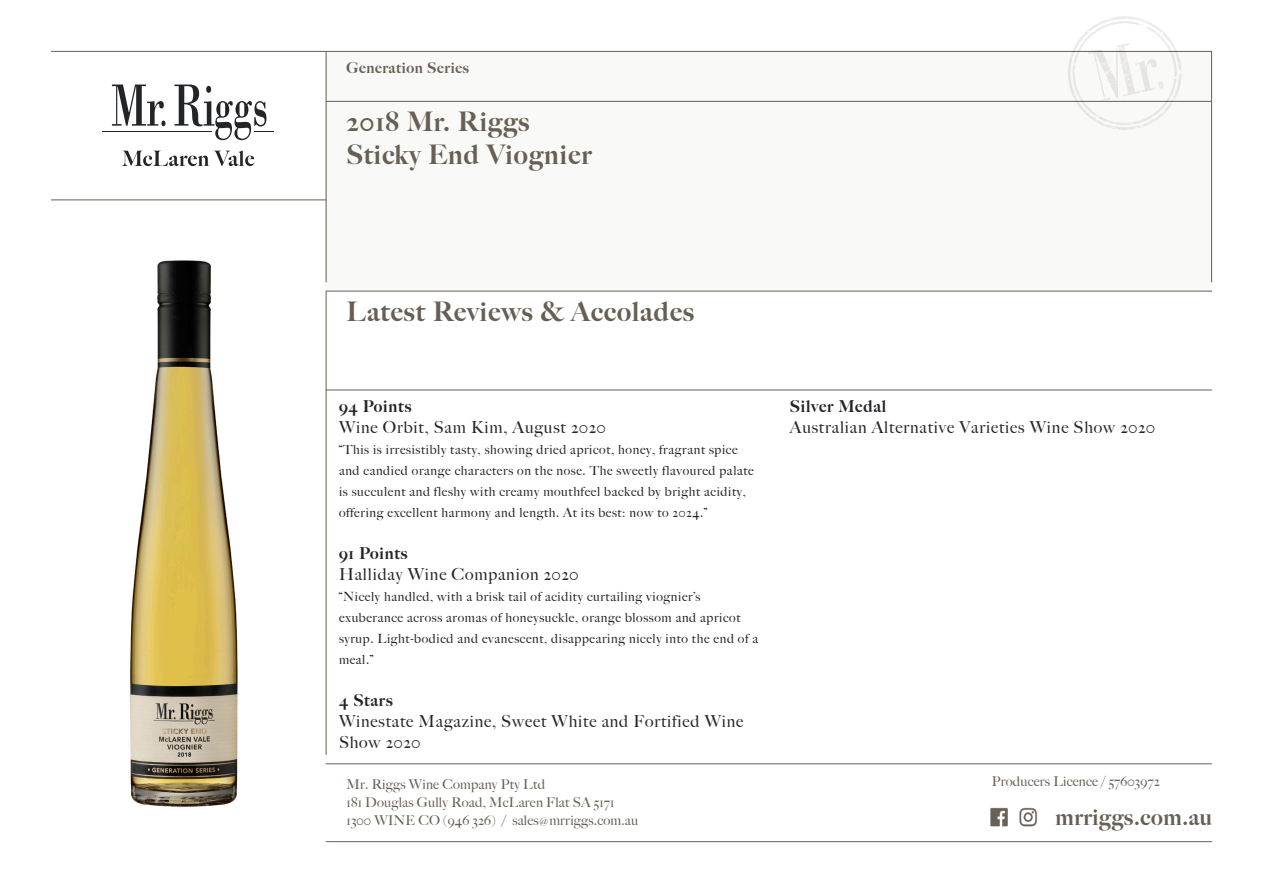
<style>
.page{position:relative;width:1263px;height:893px;background:#fff}
.page>*{position:absolute;margin:0;border:0;box-sizing:border-box;transform-origin:0 0}
.t1{font:900 27px/33px "Big Caslon FB";letter-spacing:.04em;color:#675f54}
.t2{font:900 22.5px "Big Caslon FB";letter-spacing:.03em;color:#675f54}
.t3{font:500 16.5px/21px "Big Caslon";letter-spacing:.05em;color:#222427}
.t4{font:900 16.5px "Big Caslon FB";letter-spacing:.05em;color:#222427}
.t5{font:900 15px "Big Caslon FB";letter-spacing:.04em;color:#675f54}
.t6{font:500 13.5px/18px "Big Caslon";letter-spacing:.015em;color:#675f54}
.t7{font:500 12.75px/21px "Big Caslon";letter-spacing:.05em;color:#222427}
.s1{font-size:10.5px}
</style>
<div class="page">
<div style="left:326px;top:51px;width:886px;height:240px;background:#f9f9f8"></div>
<svg style="left:122px;top:151px;width:132px;height:15px"></svg>
<hr style="left:102px;top:131px;width:110px;height:1px;background:#222427">
<svg style="left:112px;top:85px;width:53px;height:41px"></svg>
<svg style="left:174px;top:85px;width:100px;height:55px"></svg>
<hr style="left:51px;top:51px;width:1161px;height:1px;background:#675f54">
<hr style="left:326px;top:841px;width:886px;height:1px;background:#675f54">
<hr style="left:326px;top:763px;width:886px;height:1px;background:#675f54">
<hr style="left:326px;top:291px;width:886px;height:1px;background:#675f54">
<hr style="left:326px;top:291px;width:1px;height:464px;background:#675f54">
<hr style="left:1211px;top:51px;width:1px;height:231px;background:#675f54">
<hr style="left:326px;top:51px;width:1px;height:231px;background:#675f54">
<hr style="left:326px;top:101px;width:885px;height:1px;background:#675f54">
<hr style="left:51px;top:200px;width:275px;height:1px;background:#675f54">
<svg style="left:1068px;top:16px;width:114px;height:114px"></svg>
<hr style="left:326px;top:390px;width:886px;height:1px;background:#675f54">
<img style="left:990px;top:807px;width:47px;height:20px">
<img style="left:130px;top:260px;width:108px;height:547px">
<p class="t5" style="left:347px;top:58px;width:124px">Generation Series</p>
<p class="t1" style="left:347px;top:105px;width:247px">2018 Mr. Riggs<br>Sticky End Viognier</p>
<p class="t1" style="left:347px;top:295px;width:349px">Latest Reviews &amp; Accolades</p>
<p class="t4" style="left:339px;top:396px;width:74px">94 Points</p>
<p class="t3" style="left:339px;top:416px;width:268px">Wine Orbit, Sam Kim, August 2020</p>
<p class="t7" style="left:339px;top:439px;width:416px">“This is irresistibly tasty, showing dried apricot, honey, fragrant spice and candied orange characters on the nose. The sweetly flavoured palate is succulent and fleshy with creamy mouthfeel backed by bright acidity, offering excellent harmony and length. At its best: now to 2024.”</p>
<p class="t4" style="left:339px;top:543px;width:70px">91 Points</p>
<p class="t3" style="left:339px;top:563px;width:241px">Halliday Wine Companion 2020</p>
<p class="t7" style="left:339px;top:586px;width:421px">“Nicely handled, with a brisk tail of acidity curtailing viognier’s exuberance across aromas of honeysuckle, orange blossom and apricot syrup. Light-bodied and evanescent, disappearing nicely into the end of a meal.”</p>
<p class="t4" style="left:339px;top:690px;width:55px">4 Stars</p>
<p class="t3" style="left:339px;top:710px;width:406px">Winestate Magazine, Sweet White and Fortified Wine<br>Show 2020</p>
<p class="t6" style="left:347px;top:774px;width:293px">Mr. Riggs Wine Company Pty Ltd<br>181 Douglas Gully Road, McLaren Flat SA 5171<br>1300 WINE CO (946 326) / sales<span class="s1">@</span>mrriggs.com.au</p>
<p class="t4" style="left:790px;top:396px;width:98px">Silver Medal</p>
<p class="t3" style="left:790px;top:416px;width:367px">Australian Alternative Varieties Wine Show 2020</p>
<p class="t6" style="left:992px;top:772px;width:169px">Producers Licence / 57603972</p>
<p class="t2" style="left:1055px;top:804px;width:158px">mrriggs.com.au</p>
</div>
